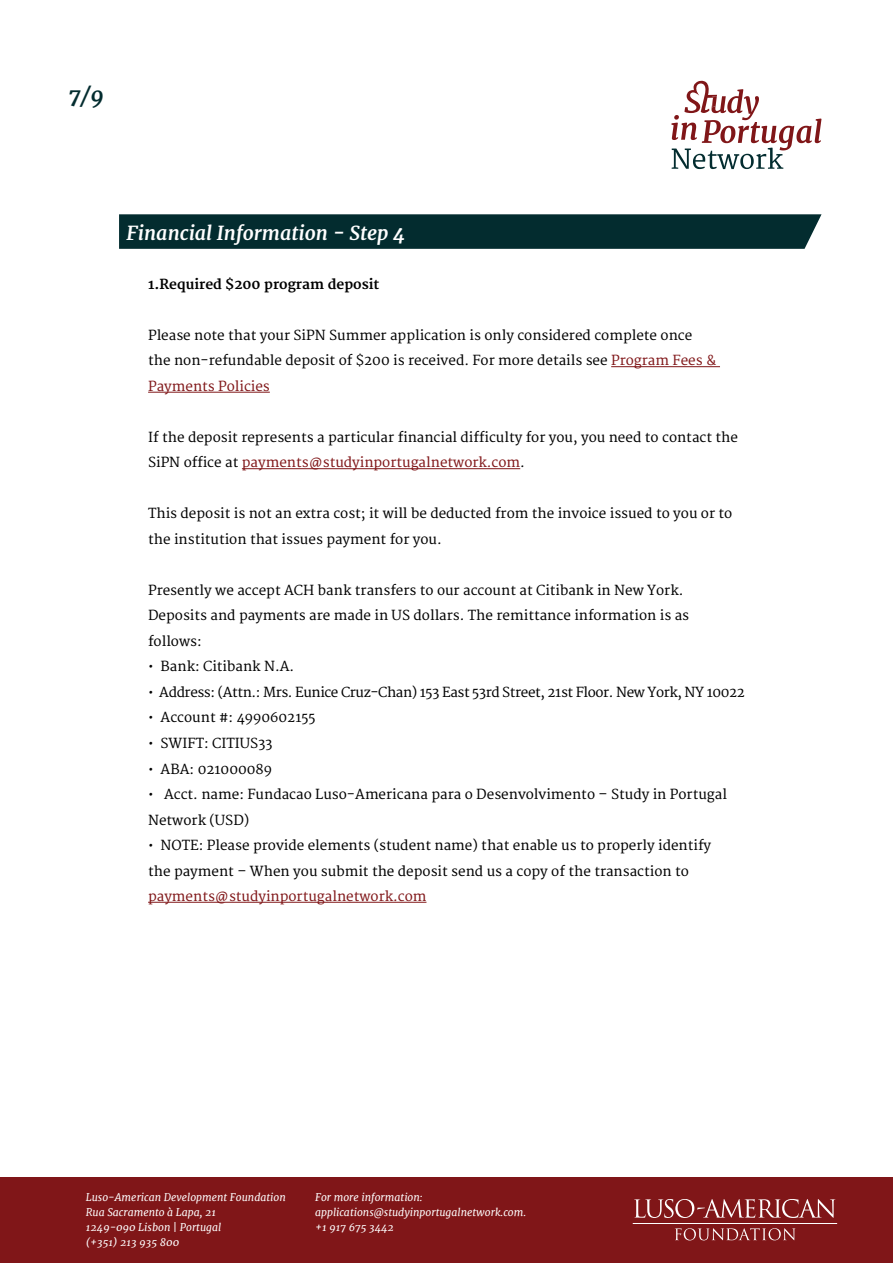
<style>
.page{position:relative;width:893px;height:1263px;background:#fff}
.page>*{position:absolute;margin:0;border:0;box-sizing:border-box;transform-origin:0 0}
.t1{font:italic 700 22.5px "Merriweather";color:#032c2f}
.t2{font:italic 700 19.5px "Merriweather";color:#fff}
.t3{font:13.5px/25.5px "Merriweather";color:#000}
.t4{font:13.5px "Merriweather";letter-spacing:-.03em;color:#000}
.t5{font:13.5px "Merriweather";color:#801618}
.t6{font:700 13.5px "Merriweather";color:#000}
.t7{font:italic 10.5px/15px "Merriweather";color:#fff}
.s1{color:#801618}
</style>
<div class="page">
<svg style="left:671px;top:81px;width:150px;height:88px"></svg>
<div style="left:0;top:1178px;width:893px;height:85px;background:#801618"></div>
<hr style="left:633px;top:1223px;width:204px;height:1px;background:#fff">
<svg style="left:634px;top:1199px;width:201px;height:19px"></svg>
<svg style="left:675px;top:1228px;width:120px;height:12px"></svg>
<svg style="left:119px;top:214px;width:702px;height:35px;background:#083033"></svg>
<hr style="left:611px;top:366px;width:109px;height:1px;background:#801618">
<hr style="left:148px;top:392px;width:122px;height:1px;background:#801618">
<hr style="left:242px;top:468px;width:278px;height:1px;background:#801618">
<hr style="left:148px;top:902px;width:278px;height:1px;background:#801618">
<h1 class="t1" style="left:69px;top:81px;width:37px">7/9</h1>
<h2 class="t2" style="left:127px;top:220px;width:280px">Financial Information - Step 4</h2>
<p class="t6" style="left:148px;top:276px;width:233px">1.Required $200 program deposit</p>
<p class="t3" style="left:148px;top:323px;width:570px">Please note that your SiPN Summer application is only considered complete once the non-refundable deposit of $200 is received. For more details see <span class="s1">Program Fees &amp;<br>Payments Policies</span></p>
<p class="t3" style="left:148px;top:425px;width:591px">If the deposit represents a particular financial difficulty for you, you need to contact the<br>SiPN office at <span class="s1">payments@studyinportugalnetwork.com</span>.</p>
<p class="t3" style="left:148px;top:501px;width:586px">This deposit is not an extra cost; it will be deducted from the invoice issued to you or to the institution that issues payment for you.</p>
<p class="t3" style="left:148px;top:578px;width:543px">Presently we accept ACH bank transfers to our account at Citibank in New York.<br>Deposits and payments are made in US dollars. The remittance information is as follows:</p>
<p class="t3" style="left:148px;top:654px;width:148px">• Bank: Citibank N.A.</p>
<p class="t4" style="left:148px;top:684px;width:598px">• Address: (Attn.: Mrs. Eunice Cruz-Chan) 153 East 53rd Street, 21st Floor. New York, NY 10022</p>
<p class="t3" style="left:148px;top:705px;width:169px">• Account #: 4990602155</p>
<p class="t3" style="left:148px;top:731px;width:126px">• SWIFT: CITIUS33</p>
<p class="t3" style="left:148px;top:756px;width:125px">• ABA: 021000089</p>
<p class="t3" style="left:148px;top:782px;width:580px">• Acct. name: Fundacao Luso-Americana para o Desenvolvimento – Study in Portugal<br>Network (USD)</p>
<p class="t3" style="left:148px;top:833px;width:564px">• NOTE: Please provide elements (student name) that enable us to properly identify the payment – When you submit the deposit send us a copy of the transaction to</p>
<p class="t5" style="left:148px;top:888px;width:280px">payments@studyinportugalnetwork.com</p>
<p class="t7" style="left:86px;top:1190px;width:202px">Luso-American Development Foundation<br>Rua Sacramento à Lapa, 21<br>1249-090 Lisbon | Portugal<br>(+351) 213 935 800</p>
<p class="t7" style="left:315px;top:1190px;width:212px">For more information: applications@studyinportugalnetwork.com. +1 917 675 3442</p>
</div>
